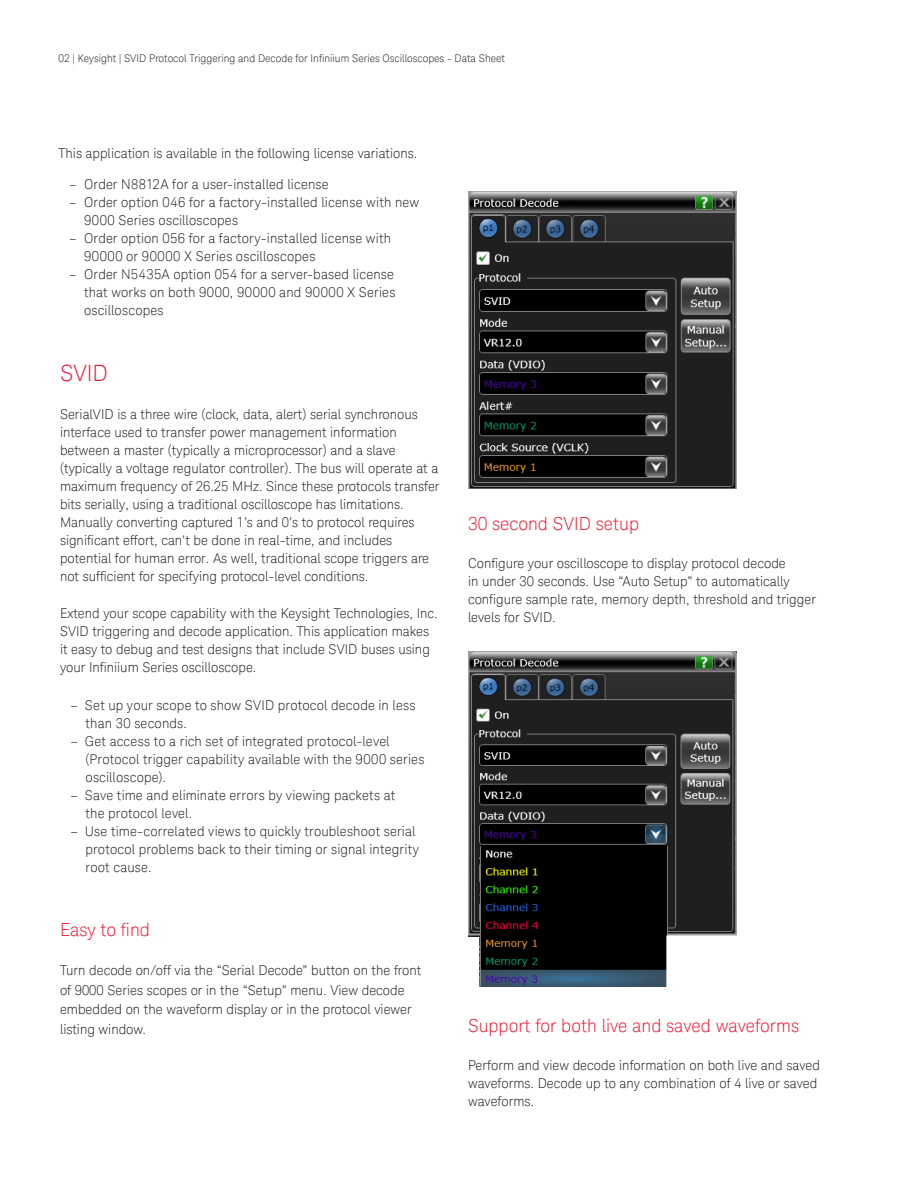
<style>
.page{position:relative;width:918px;height:1188px;background:#fff}
.page>*{position:absolute;margin:0;border:0;box-sizing:border-box;transform-origin:0 0}
.intro_para_11pt{font:300 22.5px "Keysight Sans";color:#ed1a36}
.intro_para_11pt-2{font:300 18px "Keysight Sans";color:#ed1a36}
.intro_para_11pt-3{font:300 13.5px/18px "Keysight Sans";color:#231f20}
.t1{font:300 10.5px "Keysight Sans";color:#231f20}
</style>
<div class="page">
<img style="left:468px;top:191px;width:268px;height:297px">
<img style="left:468px;top:652px;width:268px;height:335px">
<p class="t1" style="left:59px;top:52px;width:448px">02 | Keysight | SVID Protocol Triggering and Decode for Infiniium Series Oscilloscopes - Data Sheet</p>
<p class="intro_para_11pt-3" style="left:59px;top:144px;width:360px">This application is available in the following license variations.</p>
<p class="intro_para_11pt-3" style="left:69px;top:175px;width:261px">– Order N8812A for a user-installed license</p>
<p class="intro_para_11pt-3" style="left:84px;top:193px;width:337px;text-indent:-15px">– Order option 046 for a factory-installed license with new<br>9000 Series oscilloscopes</p>
<p class="intro_para_11pt-3" style="left:84px;top:229px;width:309px;text-indent:-15px">– Order option 056 for a factory-installed license with<br>90000 or 90000 X Series oscilloscopes</p>
<p class="intro_para_11pt-3" style="left:84px;top:265px;width:313px;text-align:justify;text-indent:-15px">– Order N5435A option 054 for a server-based license that works on both 9000, 90000 and 90000 X Series oscilloscopes</p>
<p class="intro_para_11pt" style="left:60px;top:360px;width:49px">SVID</p>
<p class="intro_para_11pt-3" style="left:60px;top:405px;width:381px">SerialVID is a three wire (clock, data, alert) serial synchronous interface used to transfer power management information between a master (typically a microprocessor) and a slave (typically a voltage regulator controller). The bus will operate at a maximum frequency of 26.25 MHz. Since these protocols transfer bits serially, using a traditional oscilloscope has limitations.<br>Manually converting captured 1’s and 0’s to protocol requires significant effort, can’t be done in real-time, and includes potential for human error. As well, traditional scope triggers are not sufficient for specifying protocol-level conditions.</p>
<p class="intro_para_11pt-3" style="left:60px;top:604px;width:379px">Extend your scope capability with the Keysight Technologies, Inc.<br>SVID triggering and decode application. This application makes it easy to debug and test designs that include SVID buses using your Infiniium Series oscilloscope.</p>
<p class="intro_para_11pt-3" style="left:86px;top:696px;width:332px;text-indent:-15px">– Set up your scope to show SVID protocol decode in less than 30 seconds.</p>
<p class="intro_para_11pt-3" style="left:86px;top:732px;width:340px;text-indent:-15px">– Get access to a rich set of integrated protocol-level (Protocol trigger capability available with the 9000 series oscilloscope).</p>
<p class="intro_para_11pt-3" style="left:86px;top:786px;width:311px;text-indent:-15px">– Save time and eliminate errors by viewing packets at the protocol level.</p>
<p class="intro_para_11pt-3" style="left:86px;top:822px;width:335px;text-indent:-15px">– Use time-correlated views to quickly troubleshoot serial protocol problems back to their timing or signal integrity root cause.</p>
<p class="intro_para_11pt-2" style="left:60px;top:919px;width:91px">Easy to find</p>
<p class="intro_para_11pt-3" style="left:60px;top:961px;width:363px;line-height:19.5px">Turn decode on/off via the “Serial Decode” button on the front of 9000 Series scopes or in the “Setup” menu. View decode embedded on the waveform display or in the protocol viewer listing window.</p>
<p class="intro_para_11pt-2" style="left:468px;top:513px;width:173px">30 second SVID setup</p>
<p class="intro_para_11pt-3" style="left:468px;top:554px;width:350px">Configure your oscilloscope to display protocol decode<br>in under 30 seconds. Use “Auto Setup” to automatically configure sample rate, memory depth, threshold and trigger levels for SVID.</p>
<p class="intro_para_11pt-2" style="left:468px;top:1015px;width:333px">Support for both live and saved waveforms</p>
<p class="intro_para_11pt-3" style="left:468px;top:1056px;width:353px">Perform and view decode information on both live and saved waveforms. Decode up to any combination of 4 live or saved waveforms.</p>
</div>
